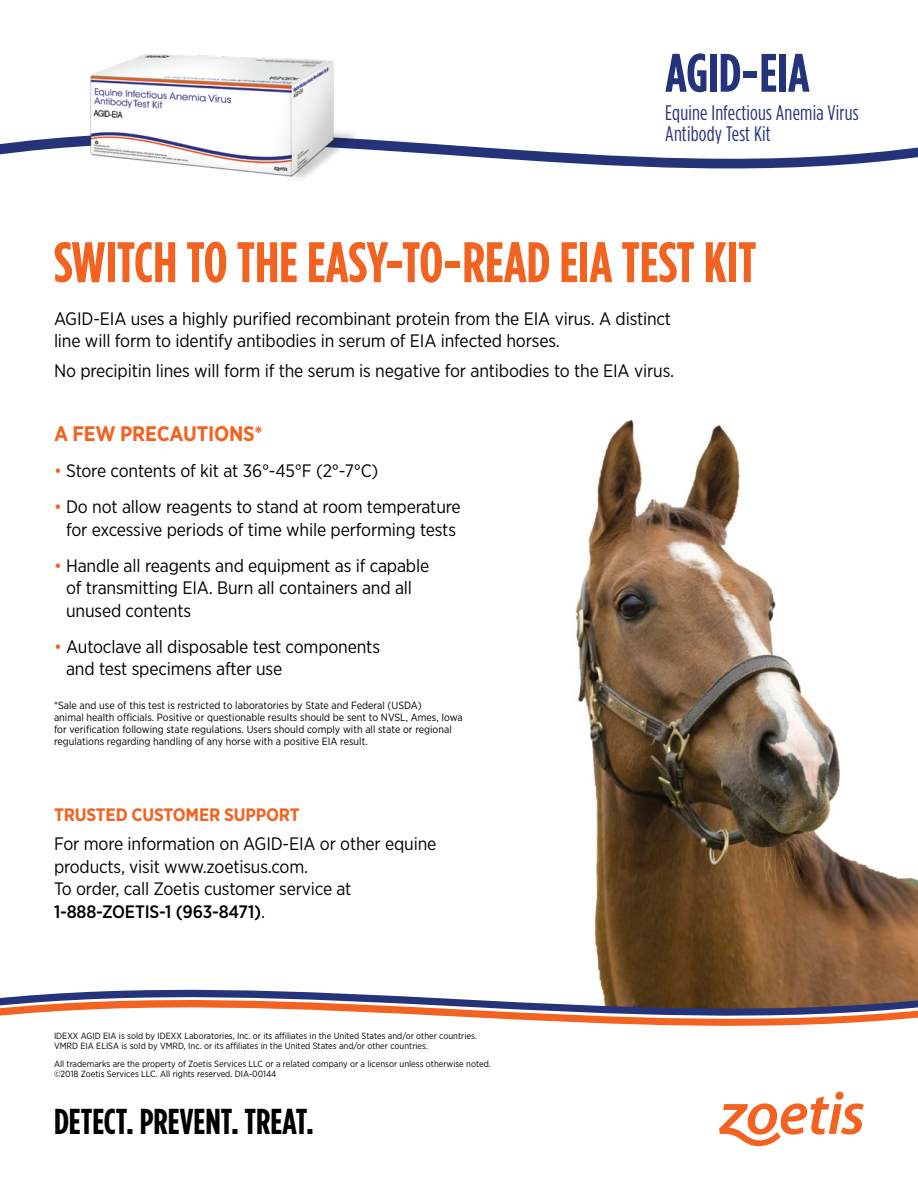
<style>
.page{position:relative;width:918px;height:1188px;background:#fff}
.page>*{position:absolute;margin:0;border:0;box-sizing:border-box;transform-origin:0 0}
.t1{font:700 57px "Gotham Condensed";color:#f26322}
.t2{font:700 54px "Gotham Condensed";color:#25347a}
.t3{font:700 36px "Gotham Condensed";color:#000}
.t4{font:21px/21px "Gotham Condensed";letter-spacing:.01em;color:#25347a}
.t5{font:700 21px "Gotham Narrow";letter-spacing:-.01em;color:#f26322}
.t6{font:18px/22.5px "Gotham Narrow";letter-spacing:-.01em;color:#000}
.t7{font:700 18px "Gotham Narrow";letter-spacing:-.01em;color:#f26322}
.t8{font:10.5px/12px "Gotham Narrow";color:#000}
.t9{font:9px/10.5px "Gotham Narrow";color:#000}
.s1{color:#f26322}
.s2{font-weight:500}
</style>
<div class="page">
<img style="left:575px;top:419px;width:343px;height:548px">
<div style="left:835px;top:1092px;width:9px;height:8px;background:#f26322;border-radius:50%"></div>
<svg style="left:719px;top:1096px;width:145px;height:50px"></svg>
<svg style="left:0;top:136px;width:918px;height:33px"></svg>
<svg style="left:0;top:967px;width:918px;height:59px"></svg>
<img style="left:81px;top:54px;width:289px;height:125px">
<h2 class="t2" style="left:665px;top:41px;width:146px">AGID-EIA</h2>
<p class="t4" style="left:665px;top:102px;width:195px">Equine Infectious Anemia Virus<br>Antibody Test Kit</p>
<h1 class="t1" style="left:54px;top:229px;width:704px">SWITCH TO THE EASY-TO-READ EIA TEST KIT</h1>
<p class="t6" style="left:54px;top:307px;width:619px">AGID-EIA uses a highly purified recombinant protein from the EIA virus. A distinct line will form to identify antibodies in serum of EIA infected horses.</p>
<p class="t6" style="left:54px;top:359px;width:622px">No precipitin lines will form if the serum is negative for antibodies to the EIA virus.</p>
<p class="t5" style="left:54px;top:420px;width:210px">A FEW PRECAUTIONS*</p>
<p class="t6" style="left:54px;top:459px;width:326px"><span class="s1">•</span> Store contents of kit at 36°-45°F (2°-7°C)</p>
<p class="t6" style="left:54px;top:495px;width:408px;text-align:center"><span class="s1">•</span> Do not allow reagents to stand at room temperature for excessive periods of time while performing tests</p>
<p class="t6" style="left:66px;top:554px;width:365px;text-indent:-12px"><span class="s1">•</span> Handle all reagents and equipment as if capable of transmitting EIA. Burn all containers and all unused contents</p>
<p class="t6" style="left:66px;top:635px;width:315px;text-indent:-12px"><span class="s1">•</span> Autoclave all disposable test components and test specimens after use</p>
<p class="t8" style="left:54px;top:699px;width:410px">*Sale and use of this test is restricted to laboratories by State and Federal (USDA)<br>animal health officials. Positive or questionable results should be sent to NVSL, Ames, Iowa for verification following state regulations. Users should comply with all state or regional regulations regarding handling of any horse with a positive EIA result.</p>
<p class="t7" style="left:54px;top:803px;width:247px">TRUSTED CUSTOMER SUPPORT</p>
<p class="t6" style="left:54px;top:832px;width:384px">For more information on AGID-EIA or other equine products, visit www.zoetisus.com.<br>To order, call Zoetis customer service at <span class="s2">1-888-ZOETIS-1 (963-8471)</span>.</p>
<p class="t9" style="left:54px;top:1030px;width:424px">IDEXX AGID EIA is sold by IDEXX Laboratories, Inc. or its affiliates in the United States and/or other countries.<br>VMRD EIA ELISA is sold by VMRD, Inc. or its affiliates in the United States and/or other countries.</p>
<p class="t9" style="left:54px;top:1058px;width:438px">All trademarks are the property of Zoetis Services LLC or a related company or a licensor unless otherwise noted. ©2018 Zoetis Services LLC. All rights reserved. DIA-00144</p>
<h3 class="t3" style="left:54px;top:1100px;width:262px">DETECT. PREVENT. TREAT.</h3>
</div>
